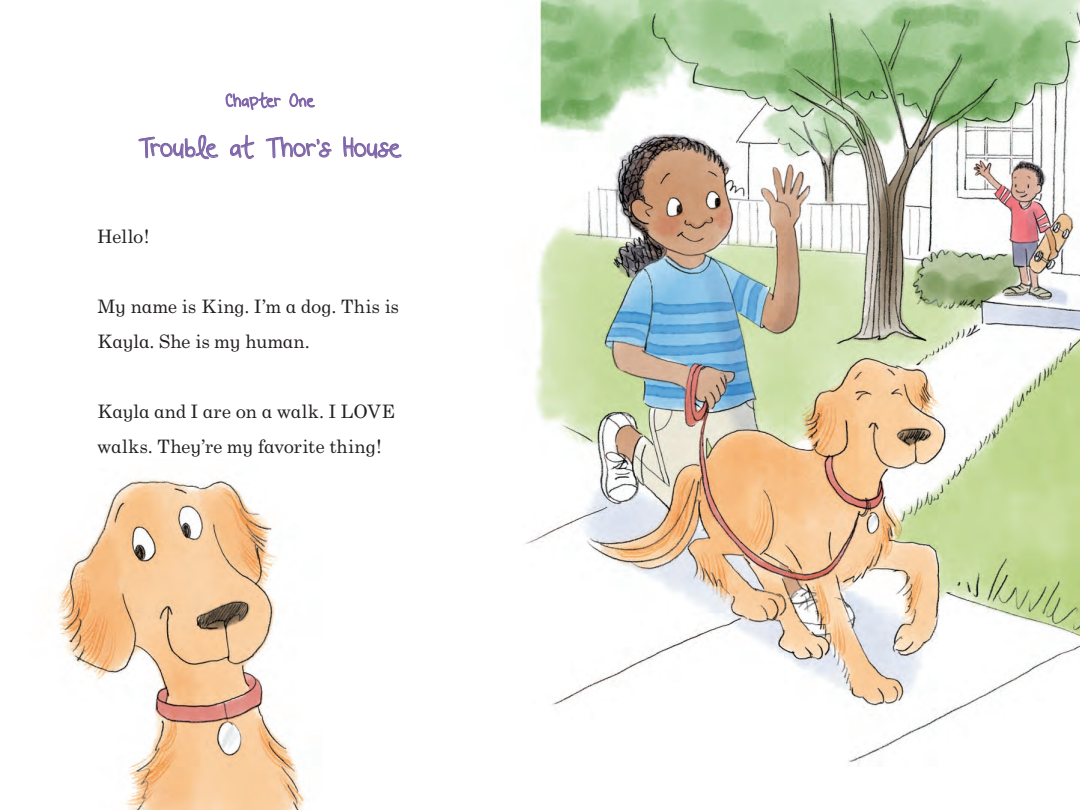
<style>
.page{position:relative;width:1080px;height:810px;background:#fff}
.page>*{position:absolute;margin:0;border:0;box-sizing:border-box;transform-origin:0 0}
.t1{font:25px "Beautiful Every Time";letter-spacing:.005em;color:#7e64a8}
.t2{font:18.75px/35px "Cent Schbk Infant";letter-spacing:-.005em;color:#231f20}
.t3{font:16.25px "Beautiful Every Time";letter-spacing:.02em;color:#7e64a8}
</style>
<div class="page">
<img style="left:57px;top:0;width:1023px;height:810px">
<svg style="left:225px;top:85px;width:56px;height:25px"></svg>
<svg style="left:289px;top:93px;width:26px;height:18px"></svg>
<svg style="left:138px;top:135px;width:80px;height:24px"></svg>
<svg style="left:230px;top:135px;width:24px;height:24px"></svg>
<svg style="left:266px;top:137px;width:66px;height:39px"></svg>
<svg style="left:343px;top:114px;width:59px;height:45px"></svg>
<p class="t3" style="left:226px;top:91px;width:90px">Chapter One</p>
<p class="t1" style="left:139px;top:133px;width:263px">Trouble at Thor’s House</p>
<p class="t2" style="left:97px;top:218px;width:53px">Hello!</p>
<p class="t2" style="left:97px;top:288px;width:304px">My name is King. I’m a dog. This is<br>Kayla. She is my human.</p>
<p class="t2" style="left:97px;top:393px;width:299px">Kayla and I are on a walk. I LOVE walks. They’re my favorite thing!</p>
</div>
